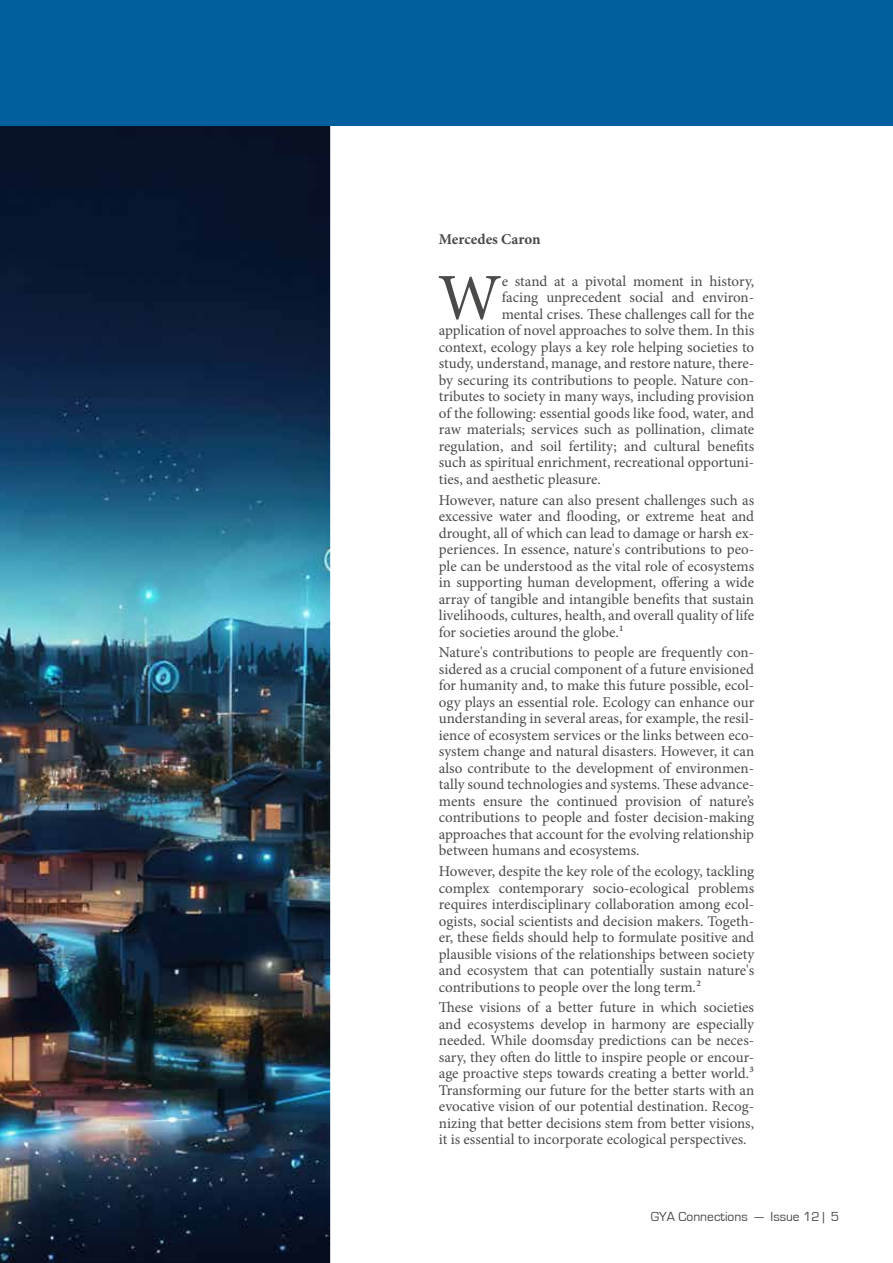
<style>
.page{position:relative;width:893px;height:1263px;background:#fff}
.page>*{position:absolute;margin:0;border:0;box-sizing:border-box;transform-origin:0 0}
.t1{font:65.7px "Minion Pro";color:#4a4a49}
.t2{font:15px/16.5px "Minion Pro";color:#4a4a49;text-align:justify}
.t3{font:700 15px "Minion Pro";letter-spacing:-.005em;color:#4a4a49}
.t4{font:13.5px "Eurostile";color:#4a4a49}
</style>
<div class="page">
<img style="left:0;top:125px;width:332px;height:1138px">
<div style="left:0;top:0;width:893px;height:125px;background:#005f9c"></div>
<p class="t3" style="left:439px;top:229px;width:103px">Mercedes Caron</p>
<h1 class="t1" style="left:438px;top:254px;width:65px">W</h1>
<p class="t2" style="left:502px;top:273px;width:254px">e stand at a pivotal moment in history,</p>
<p class="t2" style="left:502px;top:289px;width:254px">facing unprecedent social and environ-</p>
<p class="t2" style="left:502px;top:306px;width:254px">mental crises. These challenges call for the</p>
<p class="t2" style="left:439px;top:322px;width:317px">application of novel approaches to solve them. In this</p>
<p class="t2" style="left:439px;top:339px;width:317px">context, ecology plays a key role helping societies to</p>
<p class="t2" style="left:439px;top:355px;width:317px">study, understand, manage, and restore nature, there-</p>
<p class="t2" style="left:439px;top:372px;width:317px">by securing its contributions to people. Nature con-</p>
<p class="t2" style="left:439px;top:388px;width:317px">tributes to society in many ways, including provision</p>
<p class="t2" style="left:439px;top:405px;width:317px">of the following: essential goods like food, water, and</p>
<p class="t2" style="left:439px;top:421px;width:317px">raw materials; services such as pollination, climate</p>
<p class="t2" style="left:439px;top:438px;width:317px">regulation, and soil fertility; and cultural benefits</p>
<p class="t2" style="left:439px;top:454px;width:317px">such as spiritual enrichment, recreational opportuni-</p>
<p class="t2" style="left:439px;top:471px;width:164px">ties, and aesthetic pleasure.</p>
<p class="t2" style="left:439px;top:492px;width:317px">However, nature can also present challenges such as excessive water and flooding, or extreme heat and drought, all of which can lead to damage or harsh ex&shy;periences. In essence, nature's contributions to peo&shy;ple can be understood as the vital role of ecosystems in supporting human development, offering a wide array of tangible and intangible benefits that sustain livelihoods, cultures, health, and overall quality of life for societies around the globe.1</p>
<p class="t2" style="left:439px;top:644px;width:317px">Nature's contributions to people are frequently con&shy;sidered as a crucial component of a future envisioned for humanity and, to make this future possible, ecol&shy;ogy plays an essential role. Ecology can enhance our understanding in several areas, for example, the resil&shy;ience of ecosystem services or the links between eco&shy;system change and natural disasters. However, it can also contribute to the development of environmen&shy;tally sound technologies and systems. These advance&shy;ments ensure the continued provision of nature’s contributions to people and foster decision-making approaches that account for the evolving relationship between humans and ecosystems.</p>
<p class="t2" style="left:439px;top:863px;width:317px">However, despite the key role of the ecology, tackling complex contemporary socio-ecological problems requires interdisciplinary collaboration among ecol&shy;ogists, social scientists and decision makers. Togeth&shy;er, these fields should help to formulate positive and plausible visions of the relationships between society and ecosystem that can potentially sustain nature's contributions to people over the long term.2</p>
<p class="t2" style="left:439px;top:999px;width:317px">These visions of a better future in which societies and ecosystems develop in harmony are especially needed. While doomsday predictions can be neces&shy;sary, they often do little to inspire people or encour&shy;age proactive steps towards creating a better world.3<br>Transforming our future for the better starts with an evocative vision of our potential destination. Recog&shy;nizing that better decisions stem from better visions, it is essential to incorporate ecological perspectives.</p>
<p class="t4" style="left:651px;top:1209px;width:190px">GYA Connections — Issue 12 | 5</p>
</div>
